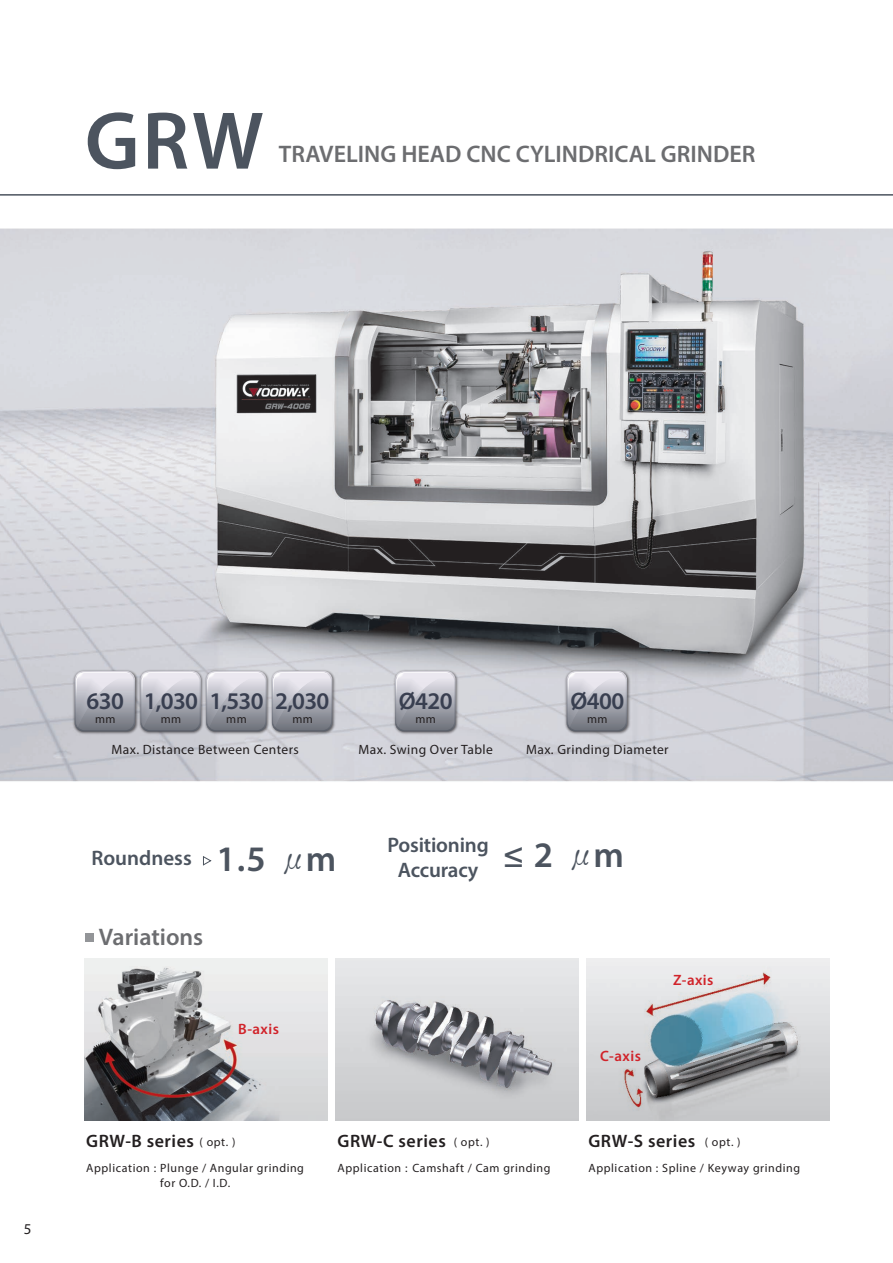
<style>
.page{position:relative;width:893px;height:1263px;background:#fff}
.page>*{position:absolute;margin:0;border:0;box-sizing:border-box;transform-origin:0 0}
.t1{font:600 82.5px "Myriad Pro";color:#4c545f}
.t2{font:600 36px "Myriad Pro";color:#4c545f}
.t3{font:600 24px "Myriad Pro";color:#6c6d70}
.t4{font:600 24px "Myriad Pro";letter-spacing:-.025em;color:#393f50}
.t5{font:600 21px/25.2px "Myriad Pro";letter-spacing:-.01em;color:#4c545f;text-align:center}
.t6{font:600 18px "Myriad Pro";letter-spacing:.03em;color:#231f20}
.t7{font:600 15px "Myriad Pro";letter-spacing:.03em;color:#d1232a}
.t8{font:15px "Myriad Pro";color:#231f20}
.t9{font:13.5px "Myriad Pro";letter-spacing:.03em;color:#231f20}
.t10{font:12px "Myriad Pro";letter-spacing:.05em;color:#231f20}
.s1{font-family:"Lin Gothic";font-weight:700}
</style>
<div class="page">
<img style="left:0;top:228px;width:893px;height:893px">
<img style="left:587px;top:958px;width:242px;height:162px">
<img style="left:336px;top:958px;width:242px;height:162px">
<img style="left:85px;top:958px;width:242px;height:162px">
<hr style="left:0;top:194px;width:893px;height:2px;background:#4c545f">
<img style="left:392px;top:668px;width:68px;height:67px">
<svg style="left:395px;top:671px;width:61px;height:60px;background:#a8aab2"></svg>
<img style="left:383px;top:658px;width:34px;height:34px">
<img style="left:72px;top:668px;width:65px;height:67px">
<img style="left:62px;top:658px;width:35px;height:34px">
<img style="left:137px;top:668px;width:66px;height:67px">
<img style="left:128px;top:658px;width:35px;height:13px">
<img style="left:203px;top:668px;width:66px;height:67px">
<img style="left:194px;top:658px;width:34px;height:13px">
<img style="left:269px;top:668px;width:67px;height:67px">
<svg style="left:75px;top:671px;width:257px;height:60px;background:#adaeb7"></svg>
<img style="left:259px;top:658px;width:35px;height:34px">
<img style="left:564px;top:668px;width:67px;height:67px">
<svg style="left:567px;top:671px;width:60px;height:60px;background:#a8aab2"></svg>
<img style="left:554px;top:658px;width:35px;height:34px">
<svg style="left:203px;top:856px;width:8px;height:9px"></svg>
<div style="left:85px;top:933px;width:8px;height:9px;background:#939598"></div>
<h1 class="t1" style="left:85px;top:88px;width:180px">GRW</h1>
<h3 class="t3" style="left:279px;top:139px;width:478px">TRAVELING HEAD CNC CYLINDRICAL GRINDER</h3>
<p class="t8" style="left:24px;top:1220px;width:9px">5</p>
<h3 class="t4" style="left:87px;top:686px;width:244px">630 1,030 1,530 2,030</h3>
<h3 class="t4" style="left:399px;top:686px;width:55px">Ø420</h3>
<h3 class="t4" style="left:571px;top:686px;width:55px">Ø400</h3>
<p class="t10" style="left:95px;top:711px;width:22px">mm</p>
<p class="t10" style="left:161px;top:711px;width:22px">mm</p>
<p class="t10" style="left:226px;top:711px;width:22px">mm</p>
<p class="t10" style="left:292px;top:711px;width:22px">mm</p>
<p class="t10" style="left:416px;top:711px;width:22px">mm</p>
<p class="t10" style="left:587px;top:711px;width:22px">mm</p>
<p class="t9" style="left:111px;top:741px;width:189px">Max. Distance Between Centers</p>
<p class="t9" style="left:359px;top:741px;width:136px">Max. Swing Over Table</p>
<p class="t9" style="left:526px;top:741px;width:144px">Max. Grinding Diameter</p>
<h3 class="t5" style="left:91px;top:845px;width:102px">Roundness</h3>
<h3 class="t5" style="left:388px;top:831px;width:103px">Positioning<br>Accuracy</h3>
<h2 class="t2" style="left:216px;top:836px;width:121px">1.5 <span class="s1">μ</span>m</h2>
<h2 class="t2" style="left:503px;top:832px;width:123px">≤ 2 <span class="s1">μ</span>m</h2>
<h3 class="t3" style="left:99px;top:922px;width:106px">Variations</h3>
<p class="t7" style="left:238px;top:1019px;width:42px">B-axis</p>
<p class="t7" style="left:600px;top:1046px;width:42px">C-axis</p>
<p class="t7" style="left:673px;top:970px;width:42px">Z-axis</p>
<h3 class="t6" style="left:86px;top:1129px;width:109px">GRW-B series</h3>
<h3 class="t6" style="left:588px;top:1129px;width:108px">GRW-S series</h3>
<p class="t10" style="left:86px;top:1161px;width:219px">Application : Plunge / Angular grinding</p>
<p class="t10" style="left:338px;top:1161px;width:215px">Application : Camshaft / Cam grinding</p>
<p class="t10" style="left:588px;top:1161px;width:213px">Application : Spline / Keyway grinding</p>
<p class="t10" style="left:160px;top:1176px;width:71px">for O.D. / I.D.</p>
<h3 class="t6" style="left:338px;top:1129px;width:110px">GRW-C series</h3>
<p class="t10" style="left:200px;top:1134px;width:37px">( opt. )</p>
<p class="t10" style="left:454px;top:1134px;width:37px">( opt. )</p>
<p class="t10" style="left:705px;top:1134px;width:37px">( opt. )</p>
</div>
